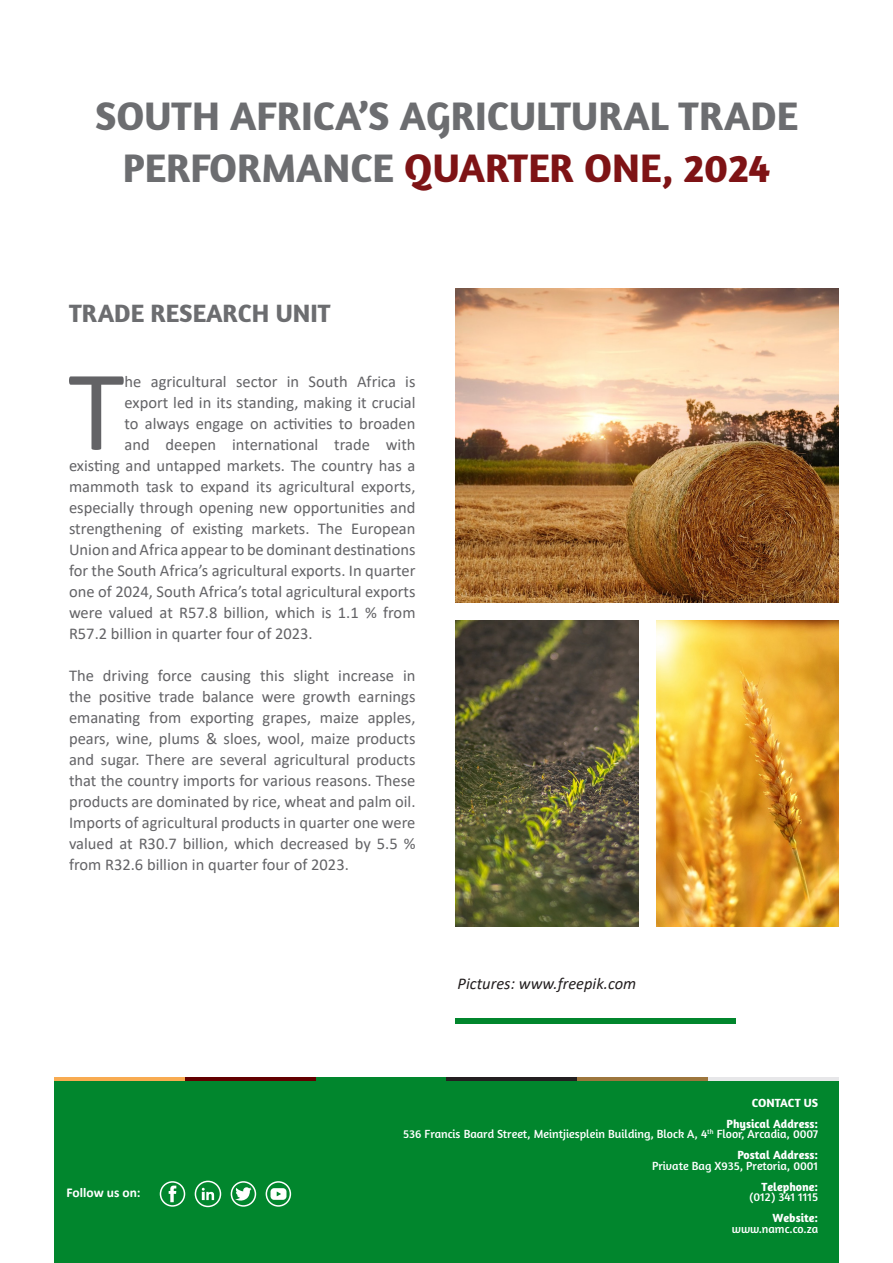
<style>
.page{position:relative;width:893px;height:1263px;background:#fff}
.page>*{position:absolute;margin:0;border:0;box-sizing:border-box;transform-origin:0 0}
.t1{font:115.8px "Calibri";color:#636366}
.t2{font:700 40.5px/52.5px "Amaranth";color:#6c6d70;text-align:center}
.t3{font:700 25.5px "Amaranth";color:#6c6d70}
.t4{font:16.5px/21px "Calibri";color:#636366;text-align:justify}
.t5{font:italic 16.5px "Calibri";color:#231f20}
.t6{font:700 13.5px "Calibri";color:#fff}
.t7{font:12px "Amaranth";color:#fff}
.t8{font:700 12px "Amaranth";color:#fff}
.s1{color:#7e1315}
</style>
<div class="page">
<div style="left:54px;top:1077px;width:131px;height:8px;background:#f8ab51"></div>
<div style="left:185px;top:1077px;width:131px;height:8px;background:#620000"></div>
<div style="left:316px;top:1077px;width:130px;height:8px;background:#01862d"></div>
<div style="left:446px;top:1077px;width:131px;height:8px;background:#231f20"></div>
<div style="left:577px;top:1077px;width:131px;height:8px;background:#9d763d"></div>
<div style="left:708px;top:1077px;width:131px;height:8px;background:#e7e7e9"></div>
<div style="left:54px;top:1081px;width:785px;height:182px;background:#01862d"></div>
<div style="left:231px;top:1181px;width:25px;height:26px;border:2px solid #fff;border-radius:50%"></div>
<svg style="left:235px;top:1187px;width:16px;height:14px"></svg>
<div style="left:160px;top:1181px;width:25px;height:26px;border:2px solid #fff;border-radius:50%"></div>
<svg style="left:169px;top:1185px;width:7px;height:17px"></svg>
<div style="left:266px;top:1181px;width:25px;height:26px;border:2px solid #fff;border-radius:50%"></div>
<svg style="left:271px;top:1188px;width:15px;height:12px"></svg>
<svg style="left:194px;top:1180px;width:28px;height:28px"></svg>
<img style="left:455px;top:288px;width:384px;height:315px">
<img style="left:455px;top:620px;width:183px;height:306px">
<img style="left:656px;top:620px;width:183px;height:306px">
<div style="left:455px;top:1018px;width:281px;height:6px;background:#01862d"></div>
<p class="t2" style="left:95px;top:88px;width:704px">SOUTH AFRICA’S AGRICULTURAL TRADE<br>PERFORMANCE <span class="s1">QUARTER ONE, 2024</span></p>
<p class="t3" style="left:69px;top:297px;width:263px">TRADE RESEARCH UNIT</p>
<p class="t1" style="left:68px;top:331px;width:58px">T</p>
<p class="t4" style="left:125px;top:370px;width:292px">he agricultural sector in South Africa is</p>
<p class="t4" style="left:125px;top:391px;width:292px">export led in its standing, making it crucial</p>
<p class="t4" style="left:125px;top:412px;width:292px">to always engage on activities to broaden</p>
<p class="t4" style="left:125px;top:433px;width:292px">and deepen international trade with</p>
<p class="t4" style="left:69px;top:454px;width:348px">existing and untapped markets. The country has a</p>
<p class="t4" style="left:69px;top:475px;width:348px">mammoth task to expand its agricultural exports,</p>
<p class="t4" style="left:69px;top:496px;width:348px">especially through opening new opportunities and</p>
<p class="t4" style="left:69px;top:517px;width:348px">strengthening of existing markets. The European</p>
<p class="t4" style="left:69px;top:538px;width:348px">Union and Africa appear to be dominant destinations</p>
<p class="t4" style="left:69px;top:559px;width:348px">for the South Africa’s agricultural exports. In quarter</p>
<p class="t4" style="left:69px;top:580px;width:348px">one of 2024, South Africa’s total agricultural exports</p>
<p class="t4" style="left:69px;top:601px;width:348px">were valued at R57.8 billion, which is 1.1 % from</p>
<p class="t4" style="left:69px;top:622px;width:245px">R57.2 billion in quarter four of 2023.</p>
<p class="t4" style="left:69px;top:664px;width:348px">The driving force causing this slight increase in the positive trade balance were growth earnings emanating from exporting grapes, maize apples, pears, wine, plums &amp; sloes, wool, maize products and sugar. There are several agricultural products that the country imports for various reasons. These products are dominated by rice, wheat and palm oil.<br>Imports of agricultural products in quarter one were valued at R30.7 billion, which decreased by 5.5 % from R32.6 billion in quarter four of 2023.</p>
<p class="t5" style="left:458px;top:972px;width:180px">Pictures: www.freepik.com</p>
<p class="t6" style="left:67px;top:1183px;width:76px">Follow us on:</p>
<p class="t8" style="left:752px;top:1095px;width:68px">CONTACT US</p>
<p class="t8" style="left:726px;top:1116px;width:93px">Physical Address:</p>
<p class="t7" style="left:403px;top:1127px;width:417px">536 Francis Baard Street, Meintjiesplein Building, Block A, 4<sup>th</sup> Floor, Arcadia, 0007</p>
<p class="t8" style="left:738px;top:1148px;width:82px">Postal Address:</p>
<p class="t7" style="left:652px;top:1159px;width:168px">Private Bag X935, Pretoria, 0001</p>
<p class="t8" style="left:761px;top:1179px;width:58px">Telephone:</p>
<p class="t7" style="left:749px;top:1190px;width:71px">(012) 341 1115</p>
<p class="t8" style="left:773px;top:1211px;width:47px">Website:</p>
<p class="t7" style="left:732px;top:1222px;width:88px">www.namc.co.za</p>
</div>
